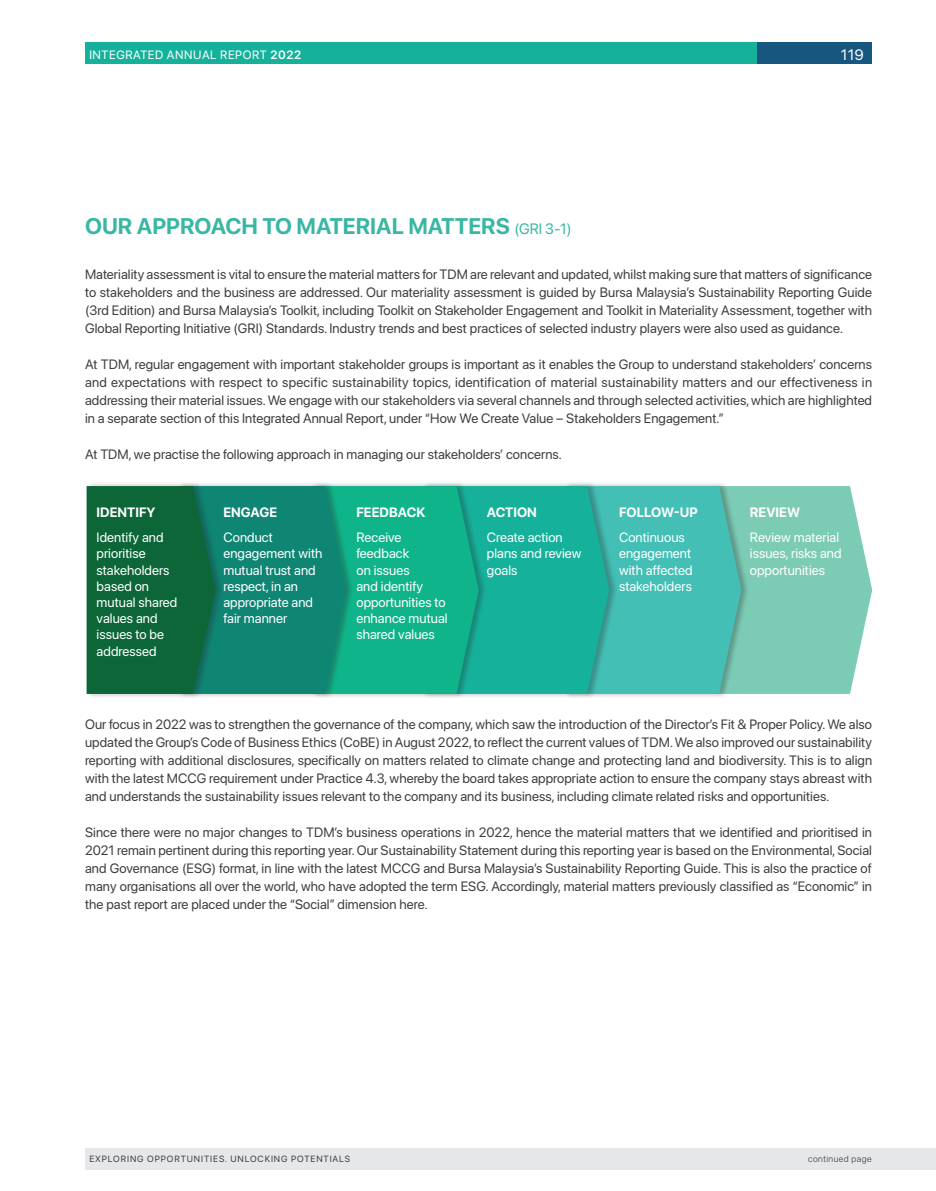
<style>
.page{position:relative;width:936px;height:1191px;background:#fff}
.page>*{position:absolute;margin:0;border:0;box-sizing:border-box;transform-origin:0 0}
.t1{font:700 22.5px "SF Pro Display";color:#39b7a4}
.t2{font:15px "SF Pro Display";color:#fff}
.t3{font:13.5px/18px "SF Pro Display";letter-spacing:.005em;color:#3e3e3f;text-align:justify}
.t4{font:13.5px/16.2px "SF Pro Display";letter-spacing:.005em;color:#fff}
.t5{font:700 13.5px "SF Pro Display";letter-spacing:.005em;color:#fff}
.t6{font:12px "SF Pro Display";letter-spacing:.05em;color:#fff}
.t7{font:9px "SF Pro Display";letter-spacing:.1em;color:#3e3e3f}
.t8{font:300 9px "SF Pro Display";letter-spacing:.05em;color:#3e3e3f}
.s1{font-weight:600}
.s2{font-weight:400;font-size:15px}
</style>
<div class="page">
<div style="left:563px;top:481px;width:187px;height:217px;background:#231f20;opacity:.3"></div>
<div style="left:422px;top:481px;width:195px;height:217px;background:#231f20;opacity:.3"></div>
<div style="left:311px;top:481px;width:176px;height:217px;background:#231f20;opacity:.3"></div>
<div style="left:178px;top:481px;width:176px;height:217px;background:#231f20;opacity:.3"></div>
<div style="left:86px;top:481px;width:138px;height:217px;background:#231f20;opacity:.3"></div>
<svg style="left:87px;top:486px;width:785px;height:208px;background:#2da58b"></svg>
<div style="left:85px;top:43px;width:672px;height:21px;background:#16b19b"></div>
<div style="left:85px;top:1148px;width:850px;height:21px;background:#e6e7e9"></div>
<div style="left:757px;top:43px;width:115px;height:21px;background:#17577f"></div>
<p class="t6" style="left:89px;top:48px;width:213px">INTEGRATED ANNUAL REPORT <span class="s1">2022</span></p>
<p class="t2" style="left:840px;top:46px;width:24px">119</p>
<h1 class="t1" style="left:85px;top:213px;width:488px">OUR APPROACH TO MATERIAL MATTERS <span class="s2">(GRI 3-1)</span></h1>
<p class="t3" style="left:85px;top:265px;width:788px">Materiality assessment is vital to ensure the material matters for TDM are relevant and updated, whilst making sure that matters of significance to stakeholders and the business are addressed. Our materiality assessment is guided by Bursa Malaysia’s Sustainability Reporting Guide (3rd Edition) and Bursa Malaysia’s Toolkit, including Toolkit on Stakeholder Engagement and Toolkit in Materiality Assessment, together with Global Reporting Initiative (GRI) Standards. Industry trends and best practices of selected industry players were also used as guidance.</p>
<p class="t3" style="left:85px;top:355px;width:788px">At TDM, regular engagement with important stakeholder groups is important as it enables the Group to understand stakeholders’ concerns and expectations with respect to specific sustainability topics, identification of material sustainability matters and our effectiveness in addressing their material issues. We engage with our stakeholders via several channels and through selected activities, which are highlighted in a separate section of this Integrated Annual Report, under “How We Create Value – Stakeholders Engagement.”</p>
<p class="t3" style="left:85px;top:445px;width:478px">At TDM, we practise the following approach in managing our stakeholders’ concerns.</p>
<p class="t5" style="left:97px;top:505px;width:60px">IDENTIFY</p>
<p class="t4" style="left:97px;top:529px;width:82px">Identify and prioritise stakeholders based on mutual shared values and issues to be addressed</p>
<p class="t5" style="left:223px;top:505px;width:55px">ENGAGE</p>
<p class="t4" style="left:223px;top:529px;width:100px">Conduct engagement with mutual trust and respect, in an appropriate and fair manner</p>
<p class="t5" style="left:356px;top:505px;width:70px">FEEDBACK</p>
<p class="t4" style="left:356px;top:529px;width:93px">Receive feedback<br>on issues<br>and identify opportunities to enhance mutual shared values</p>
<p class="t5" style="left:487px;top:505px;width:51px">ACTION</p>
<p class="t4" style="left:487px;top:529px;width:96px">Create action plans and review goals</p>
<p class="t5" style="left:619px;top:505px;width:80px">FOLLOW-UP</p>
<p class="t4" style="left:619px;top:529px;width:75px">Continuous engagement with affected stakeholders</p>
<p class="t5" style="left:749px;top:505px;width:52px">REVIEW</p>
<p class="t4" style="left:749px;top:529px;width:93px">Review material issues, risks and opportunities</p>
<p class="t3" style="left:85px;top:715px;width:788px">Our focus in 2022 was to strengthen the governance of the company, which saw the introduction of the Director’s Fit &amp; Proper Policy. We also updated the Group’s Code of Business Ethics (CoBE) in August 2022, to reflect the current values of TDM. We also improved our sustainability reporting with additional disclosures, specifically on matters related to climate change and protecting land and biodiversity. This is to align with the latest MCCG requirement under Practice 4.3, whereby the board takes appropriate action to ensure the company stays abreast with and understands the sustainability issues relevant to the company and its business, including climate related risks and opportunities.</p>
<p class="t3" style="left:85px;top:823px;width:788px">Since there were no major changes to TDM’s business operations in 2022, hence the material matters that we identified and prioritised in 2021 remain pertinent during this reporting year. Our Sustainability Statement during this reporting year is based on the Environmental, Social and Governance (ESG) format, in line with the latest MCCG and Bursa Malaysia’s Sustainability Reporting Guide. This is also the practice of many organisations all over the world, who have adopted the term ESG. Accordingly, material matters previously classified as “Economic” in the past report are placed under the “Social” dimension here.</p>
<p class="t7" style="left:89px;top:1153px;width:262px">EXPLORING OPPORTUNITIES. UNLOCKING POTENTIALS</p>
<p class="t8" style="left:808px;top:1153px;width:65px">continued page</p>
</div>
